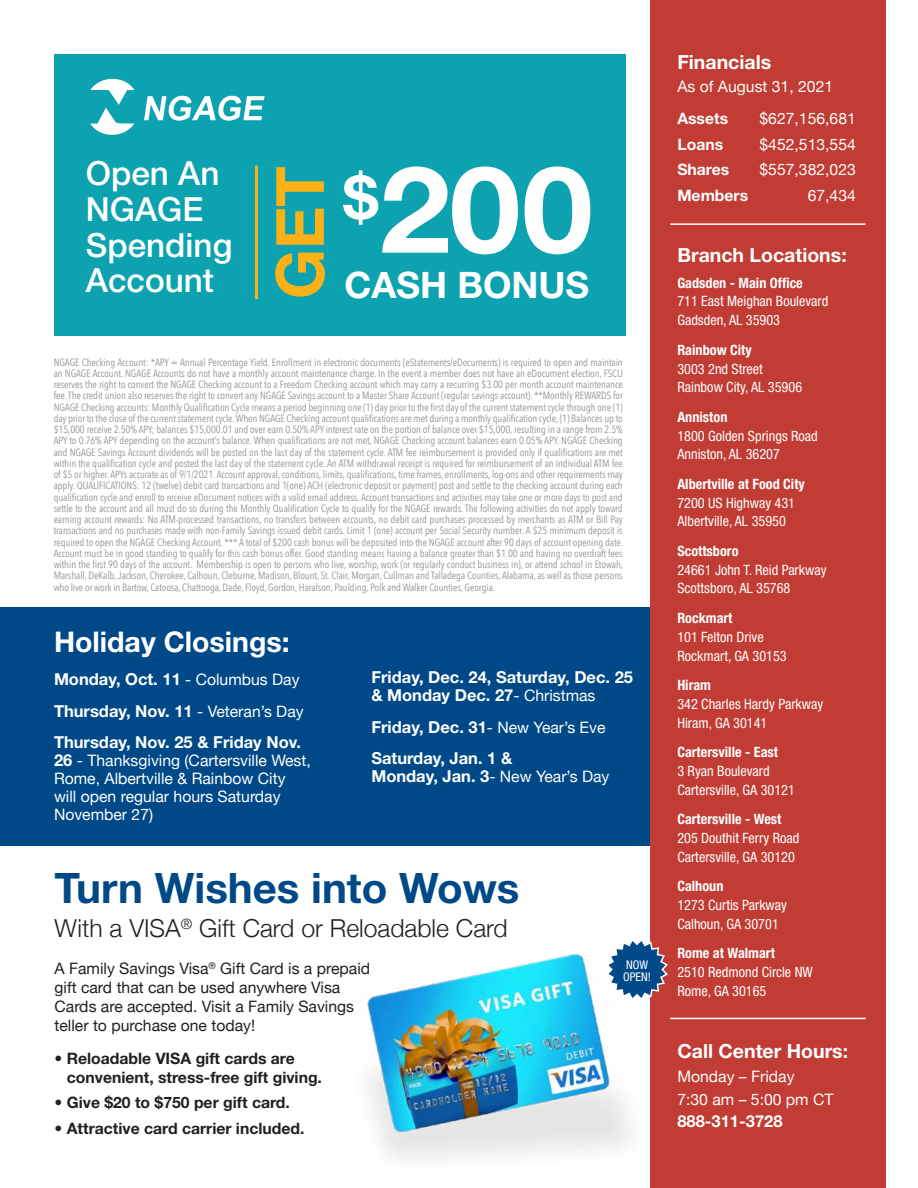
<style>
.page{position:relative;width:918px;height:1188px;background:#fff}
.page>*{position:absolute;margin:0;border:0;box-sizing:border-box;transform-origin:0 0}
.t1{font:700 120.75px "Helvetica Neue LT";color:#fff;scale:1.06 1}
.t2{font:700 66.6px "Helvetica Neue LT";color:#fcb116}
.t3{font:700 42px "Helvetica Neue LT";color:#004988}
.t4{font:700 36.45px "Helvetica Neue LT";color:#fff}
.t5{font:500 33.3px/36px "Helvetica Neue LT Std";color:#fff}
.t6{font:700 28.5px "Helvetica Neue LT";color:#fff}
.t7{font:300 24.75px "Helvetica Neue";color:#231f20}
.t8{font:700 19.5px "Helvetica Neue LT";color:#fff}
.t9{font:700 16.5px/31.5px "Helvetica Neue LT";color:#fff}
.t10{font:15.75px/18px "Helvetica Neue";color:#fff}
.t11{font:15.75px/19.2px "Helvetica Neue";color:#231f20}
.t12{font:700 15.75px/18.9px "Helvetica Neue LT";color:#231f20}
.t13{font:700 15.75px "Helvetica Neue LT";color:#fff}
.t14{font:condensed 14.25px/18.8px "Helvetica Neue LT";color:#fff}
.t15{font:700 condensed 14.25px "Helvetica Neue LT";color:#fff}
.t16{font:condensed 12px/12px "Helvetica Neue LT";color:#fff}
.t17{font:10.5px/11.2px "Avenir Next Condensed";letter-spacing:-.01em;color:#939598;text-align:justify}
.s1{font-family:"Helvetica Neue";font-weight:400;font-size:15.75px}
.s2{font-family:"Helvetica Neue LT";font-weight:700;font-size:16.5px}
</style>
<div class="page">
<div style="left:0;top:608px;width:677px;height:238px;background:#004988"></div>
<div style="left:650px;top:0;width:236px;height:1188px;background:#c13c34"></div>
<img style="left:367px;top:953px;width:263px;height:206px">
<hr style="left:670px;top:223px;width:196px;height:2px;background:#fff">
<hr style="left:670px;top:1018px;width:196px;height:1px;background:#fff">
<svg style="left:605px;top:941px;width:63px;height:61px"></svg>
<div style="left:54px;top:54px;width:572px;height:282px;background:#0da2af"></div>
<svg style="left:90px;top:79px;width:44px;height:56px"></svg>
<svg style="left:144px;top:96px;width:121px;height:25px"></svg>
<hr style="left:255px;top:166px;width:3px;height:133px;background:#fcb116">
<h3 class="t5" style="left:86px;top:155px;width:148px">Open An<br>NGAGE<br>Spending<br>Account</h3>
<h1 class="t1" style="left:343px;top:135px;width:237px"><sup>$</sup>200</h1>
<h2 class="t2" style="left:259px;top:299px;width:134px;rotate:-90deg">GET</h2>
<h3 class="t4" style="left:344px;top:262px;width:246px">CASH BONUS</h3>
<p class="t17" style="left:54px;top:356px;width:571px">NGAGE Checking Account: *APY = Annual Percentage Yield. Enrollment in electronic documents (eStatements/eDocuments) is required to open and maintain an NGAGE Account. NGAGE Accounts do not have a monthly account maintenance charge. In the event a member does not have an eDocument election, FSCU reserves the right to convert the NGAGE Checking account to a Freedom Checking account which may carry a recurring $3.00 per month account maintenance fee. The credit union also reserves the right to convert any NGAGE Savings account to a Master Share Account (regular savings account). **Monthly REWARDS for NGAGE Checking accounts: Monthly Qualification Cycle means a period beginning one (1) day prior to the first day of the current statement cycle through one (1) day prior to the close of the current statement cycle. When NGAGE Checking account qualifications are met during a monthly qualification cycle, (1) Balances up to $15,000 receive 2.50% APY; balances $15,000.01 and over earn 0.50% APY interest rate on the portion of balance over $15,000, resulting in a range from 2.5% APY to 0.76% APY depending on the account’s balance. When qualifications are not met, NGAGE Checking account balances earn 0.05% APY. NGAGE Checking and NGAGE Savings Account dividends will be posted on the last day of the statement cycle. ATM fee reimbursement is provided only if qualifications are met within the qualification cycle and posted the last day of the statement cycle. An ATM withdrawal receipt is required for reimbursement of an individual ATM fee of $5 or higher. APYs accurate as of 9/1/2021. Account approval, conditions, limits, qualifications, time frames, enrollments, log-ons and other requirements may apply. QUALIFICATIONS: 12 (twelve) debit card transactions and 1(one) ACH (electronic deposit or payment) post and settle to the checking account during each qualification cycle and enroll to receive eDocument notices with a valid email address. Account transactions and activities may take one or more days to post and settle to the account and all must do so during the Monthly Qualification Cycle to qualify for the NGAGE rewards. The following activities do not apply toward earning account rewards: No ATM-processed transactions, no transfers between accounts, no debit card purchases processed by merchants as ATM or Bill Pay transactions and no purchases made with non-Family Savings issued debit cards. Limit 1 (one) account per Social Security number. A $25 minimum deposit is required to open the NGAGE Checking Account. *** A total of $200 cash bonus will be deposited into the NGAGE account after 90 days of account opening date.<br>Account must be in good standing to qualify for this cash bonus offer. Good standing means having a balance greater than $1.00 and having no overdraft fees within the first 90 days of the account. Membership is open to persons who live, worship, work (or regularly conduct business in), or attend school in Etowah, Marshall, DeKalb, Jackson, Cherokee, Calhoun, Cleburne, Madison, Blount, St. Clair, Morgan, Cullman and Talladega Counties, Alabama, as well as those persons who live or work in Bartow, Catoosa, Chattooga, Dade, Floyd, Gordon, Haralson, Paulding, Polk and Walker Counties, Georgia.</p>
<h3 class="t6" style="left:54px;top:624px;width:237px">Holiday Closings:</h3>
<h3 class="t9" style="left:54px;top:663px;width:251px">Monday, Oct. 11 <span class="s1">- Columbus Day<br></span>Thursday, Nov. 11 <span class="s1">- Veteran’s Day<br></span>Thursday, Nov. 25 &amp; Friday Nov.</h3>
<h3 class="t10" style="left:54px;top:752px;width:258px"><span class="s2">26</span> - Thanksgiving (Cartersville West,<br>Rome, Albertville &amp; Rainbow City will open regular hours Saturday<br>November 27)</h3>
<h3 class="t9" style="left:371px;top:668px;width:263px;line-height:18px">Friday, Dec. 24, Saturday, Dec. 25 &amp; Monday Dec. 27<span class="s1">- Christmas</span></h3>
<h3 class="t9" style="left:371px;top:711px;width:236px">Friday, Dec. 31<span class="s1">- New Year’s Eve<br></span>Saturday, Jan. 1 &amp;</h3>
<h3 class="t10" style="left:371px;top:768px;width:240px"><span class="s2">Monday, Jan. 3</span>- New Year’s Day</h3>
<h3 class="t3" style="left:55px;top:862px;width:467px">Turn Wishes into Wows</h3>
<h3 class="t7" style="left:55px;top:908px;width:455px">With a VISA<sup>®</sup> Gift Card or Reloadable Card</h3>
<h3 class="t11" style="left:55px;top:960px;width:317px">A Family Savings Visa<sup>®</sup> Gift Card is a prepaid gift card that can be used anywhere Visa Cards are accepted. Visit a Family Savings teller to purchase one today!</h3>
<h3 class="t12" style="left:67px;top:1048px;width:257px;text-indent:-12px">• Reloadable VISA gift cards are convenient, stress-free gift giving.</h3>
<h3 class="t12" style="left:55px;top:1093px;width:237px">• Give $20 to $750 per gift card.</h3>
<h3 class="t12" style="left:55px;top:1119px;width:251px">• Attractive card carrier included.</h3>
<p class="t16" style="left:623px;top:958px;width:29px">NOW<br>OPEN!</p>
<h3 class="t8" style="left:677px;top:50px;width:95px">Financials</h3>
<h3 class="t10" style="left:677px;top:78px;width:157px">As of August 31, 2021</h3>
<h3 class="t13" style="left:677px;top:109px;width:52px">Assets</h3>
<h3 class="t10" style="left:760px;top:110px;width:98px">$627,156,681</h3>
<h3 class="t13" style="left:677px;top:134px;width:47px">Loans</h3>
<h3 class="t10" style="left:760px;top:136px;width:98px">$452,513,554</h3>
<h3 class="t13" style="left:677px;top:160px;width:53px">Shares</h3>
<h3 class="t10" style="left:760px;top:162px;width:98px">$557,382,023</h3>
<h3 class="t13" style="left:677px;top:186px;width:72px">Members</h3>
<h3 class="t10" style="left:808px;top:187px;width:50px">67,434</h3>
<h3 class="t8" style="left:677px;top:243px;width:171px">Branch Locations:</h3>
<h3 class="t15" style="left:677px;top:274px;width:127px">Gadsden - Main Office</h3>
<h3 class="t14" style="left:677px;top:292px;width:153px">711 East Meighan Boulevard<br>Gadsden, AL 35903</h3>
<h3 class="t15" style="left:677px;top:341px;width:76px">Rainbow City</h3>
<h3 class="t14" style="left:677px;top:359px;width:126px">3003 2nd Street<br>Rainbow City, AL 35906</h3>
<h3 class="t15" style="left:677px;top:408px;width:52px">Anniston</h3>
<h3 class="t14" style="left:677px;top:426px;width:142px">1800 Golden Springs Road<br>Anniston, AL 36207</h3>
<h3 class="t15" style="left:677px;top:475px;width:129px">Albertville at Food City</h3>
<h3 class="t14" style="left:677px;top:493px;width:119px">7200 US Highway 431<br>Albertville, AL 35950</h3>
<h3 class="t15" style="left:677px;top:542px;width:63px">Scottsboro</h3>
<h3 class="t14" style="left:677px;top:560px;width:151px">24661 John T. Reid Parkway<br>Scottsboro, AL 35768</h3>
<h3 class="t15" style="left:677px;top:609px;width:57px">Rockmart</h3>
<h3 class="t14" style="left:677px;top:627px;width:111px">101 Felton Drive<br>Rockmart, GA 30153</h3>
<h3 class="t15" style="left:677px;top:676px;width:35px">Hiram</h3>
<h3 class="t14" style="left:677px;top:694px;width:147px">342 Charles Hardy Parkway<br>Hiram, GA 30141</h3>
<h3 class="t15" style="left:677px;top:743px;width:102px">Cartersville - East</h3>
<h3 class="t14" style="left:677px;top:761px;width:119px">3 Ryan Boulevard<br>Cartersville, GA 30121</h3>
<h3 class="t15" style="left:677px;top:811px;width:106px">Cartersville - West</h3>
<h3 class="t14" style="left:677px;top:828px;width:123px">205 Douthit Ferry Road<br>Cartersville, GA 30120</h3>
<h3 class="t15" style="left:677px;top:878px;width:48px">Calhoun</h3>
<h3 class="t14" style="left:677px;top:896px;width:111px">1273 Curtis Parkway<br>Calhoun, GA 30701</h3>
<h3 class="t15" style="left:677px;top:945px;width:99px">Rome at Walmart</h3>
<h3 class="t14" style="left:677px;top:963px;width:137px">2510 Redmond Circle NW<br>Rome, GA 30165</h3>
<h3 class="t8" style="left:677px;top:1038px;width:172px">Call Center Hours:</h3>
<h3 class="t10" style="left:677px;top:1066px;width:158px;line-height:22.5px">Monday – Friday<br>7:30 am – 5:00 pm CT</h3>
<h3 class="t9" style="left:677px;top:1105px;width:107px">888-311-3728</h3>
</div>
